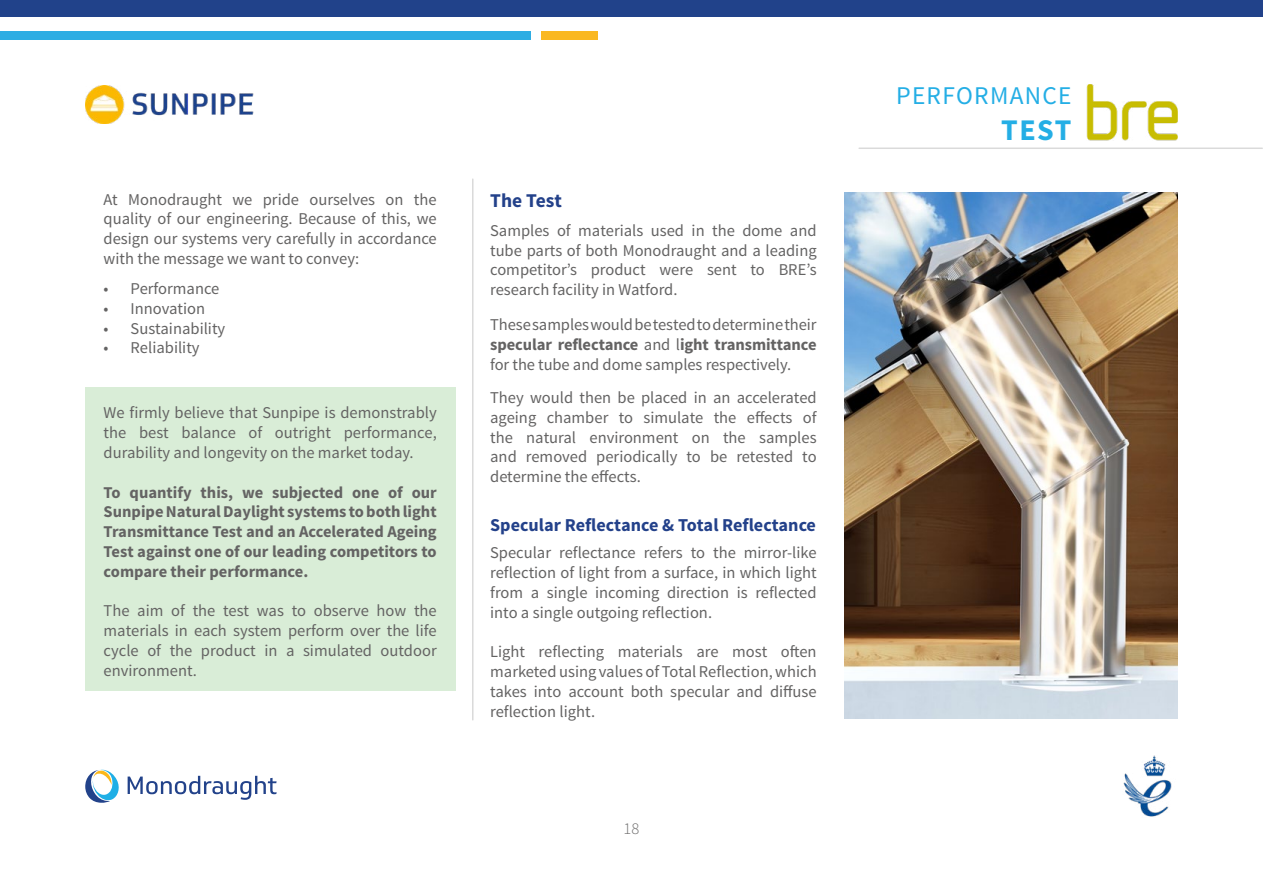
<style>
.page{position:relative;width:1263px;height:893px;background:#fff}
.page>*{position:absolute;margin:0;border:0;box-sizing:border-box;transform-origin:0 0}
.t1{font:700 30px "Source Sans Pro";color:#24aee5}
.t2{font:25.5px "Source Sans Pro";letter-spacing:.05em;color:#24aee5}
.t3{font:700 19.5px "Source Sans Pro";color:#23418a}
.t4{font:700 18.15px "Source Sans Pro";color:#23418a}
.t5{font:16.5px/19.8px "Source Sans Pro";color:#646363;text-align:justify}
.t6{font:700 16.5px/19.8px "Source Sans Pro";color:#646363;text-align:justify}
.t7{font:300 16.5px "Source Sans Pro";color:#706f6f}
.s1{font-weight:700}
</style>
<div class="page">
<div style="left:0;top:0;width:1263px;height:16px;background:#21428a"></div>
<div style="left:0;top:31px;width:530px;height:9px;background:#2eade3"></div>
<div style="left:541px;top:31px;width:57px;height:9px;background:#fab821"></div>
<svg style="left:85px;top:769px;width:34px;height:34px"></svg>
<svg style="left:128px;top:776px;width:149px;height:24px"></svg>
<img style="left:1123px;top:755px;width:49px;height:62px">
<hr style="left:859px;top:148px;width:403px;height:1px;background:#dadada">
<img style="left:85px;top:85px;width:169px;height:39px">
<img style="left:1087px;top:84px;width:91px;height:56px">
<hr style="left:472px;top:179px;width:1px;height:541px;background:#dadada">
<div style="left:85px;top:388px;width:370px;height:303px;background:#d9edd7"></div>
<img style="left:845px;top:192px;width:333px;height:526px">
<p class="t5" style="left:104px;top:189px;width:335px">At Monodraught we pride ourselves on the quality of our engineering. Because of this, we design our systems very carefully in accordance with the message we want to convey:</p>
<p class="t5" style="left:104px;top:279px;width:117px">• Performance</p>
<p class="t5" style="left:104px;top:299px;width:103px">• Innovation</p>
<p class="t5" style="left:104px;top:318px;width:123px">• Sustainability</p>
<p class="t5" style="left:104px;top:338px;width:97px">• Reliability</p>
<p class="t5" style="left:104px;top:403px;width:335px">We firmly believe that Sunpipe is demonstrably the best balance of outright performance, durability and longevity on the market today.</p>
<p class="t6" style="left:104px;top:483px;width:335px">To quantify this, we subjected one of our Sunpipe Natural Daylight systems to both light Transmittance Test and an Accelerated Ageing Test against one of our leading competitors to compare their performance.</p>
<p class="t5" style="left:104px;top:601px;width:335px">The aim of the test was to observe how the materials in each system perform over the life cycle of the product in a simulated outdoor environment.</p>
<p class="t3" style="left:490px;top:188px;width:73px">The Test</p>
<p class="t5" style="left:490px;top:221px;width:328px">Samples of materials used in the dome and tube parts of both Monodraught and a leading competitor’s product were sent to BRE’s research facility in Watford.</p>
<p class="t5" style="left:490px;top:315px;width:328px">These samples would be tested to determine their <span class="s1">specular reflectance</span> and l<span class="s1">ight transmittance </span>for the tube and dome samples respectively.</p>
<p class="t5" style="left:490px;top:388px;width:328px">They would then be placed in an accelerated ageing chamber to simulate the effects of the natural environment on the samples and removed periodically to be retested to determine the effects.</p>
<p class="t4" style="left:490px;top:513px;width:327px">Specular Reflectance &amp; Total Reflectance</p>
<p class="t5" style="left:490px;top:543px;width:328px">Specular reflectance refers to the mirror-like reflection of light from a surface, in which light from a single incoming direction is reflected into a single outgoing reflection.</p>
<p class="t5" style="left:490px;top:642px;width:328px">Light reflecting materials are most often marketed using values of Total Reflection, which takes into account both specular and diffuse reflection light.</p>
<p class="t7" style="left:624px;top:819px;width:17px">18</p>
<h2 class="t2" style="left:896px;top:80px;width:177px">PERFORMANCE</h2>
<h1 class="t1" style="left:1001px;top:111px;width:72px">TEST</h1>
</div>
